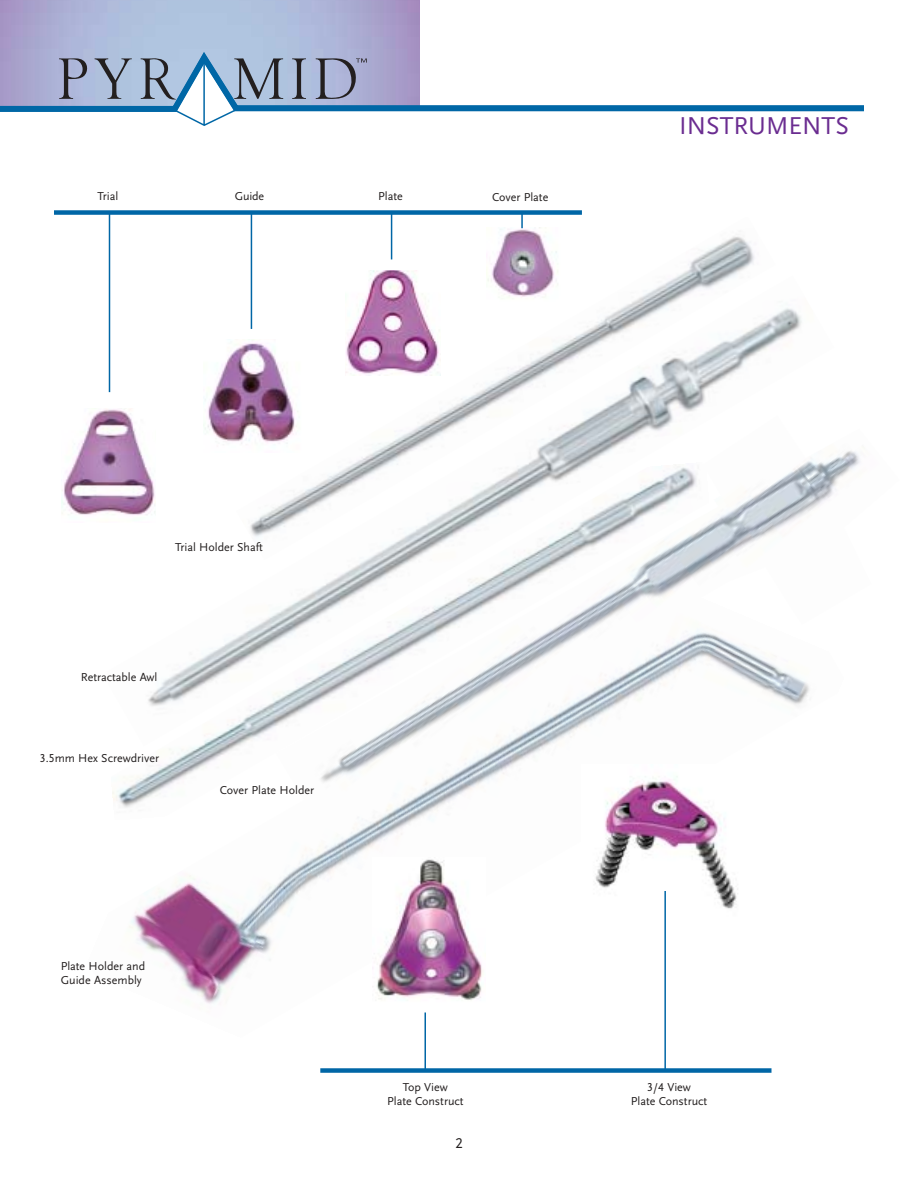
<style>
.page{position:relative;width:918px;height:1188px;background:#fff}
.page>*{position:absolute;margin:0;border:0;box-sizing:border-box;transform-origin:0 0}
.t1{font:25.5px "Scala Sans Lining";color:#6a2c90}
.t2{font:15px "Scala Sans Lining";color:#231f1f}
.t3{font:12px/14.4px "Scala Sans Lining";color:#231f1f;text-align:center}
</style>
<div class="page">
<svg style="left:182px;top:115px;width:45px;height:11px"></svg>
<svg style="left:0;top:46px;width:864px;height:69px"></svg>
<img style="left:129px;top:839px;width:297px;height:174px">
<img style="left:595px;top:823px;width:143px;height:86px">
<img style="left:61px;top:411px;width:41px;height:104px">
<img style="left:250px;top:216px;width:505px;height:60px">
<svg style="left:96px;top:442px;width:625px;height:397px"></svg>
<img style="left:96px;top:462px;width:625px;height:358px">
<img style="left:373px;top:857px;width:109px;height:149px">
<hr style="left:109px;top:213px;width:1px;height:179px;background:#0066a6">
<hr style="left:251px;top:213px;width:1px;height:116px;background:#0066a6">
<hr style="left:391px;top:212px;width:1px;height:47px;background:#0066a6">
<svg style="left:521px;top:215px;width:2px;height:13px"></svg>
<div style="left:54px;top:210px;width:528px;height:5px;background:#0066a6"></div>
<hr style="left:664px;top:891px;width:2px;height:179px;background:#0066a6">
<div style="left:320px;top:1068px;width:452px;height:5px;background:#0066a6"></div>
<hr style="left:424px;top:1013px;width:2px;height:57px;background:#0066a6">
<img style="left:102px;top:276px;width:732px;height:470px">
<p class="t3" style="left:97px;top:190px;width:22px">Trial</p>
<p class="t3" style="left:235px;top:190px;width:31px">Guide</p>
<p class="t3" style="left:492px;top:190px;width:58px">Cover Plate</p>
<p class="t3" style="left:378px;top:190px;width:26px">Plate</p>
<h1 class="t1" style="left:679px;top:116px;width:171px">INSTRUMENTS</h1>
<p class="t3" style="left:175px;top:541px;width:89px">Trial Holder Shaft</p>
<p class="t3" style="left:81px;top:671px;width:78px">Retractable Awl</p>
<p class="t3" style="left:40px;top:752px;width:121px">3.5mm Hex Screwdriver</p>
<p class="t3" style="left:220px;top:783px;width:96px">Cover Plate Holder</p>
<p class="t3" style="left:61px;top:960px;width:86px;text-align:left">Plate Holder and<br>Guide Assembly</p>
<p class="t3" style="left:387px;top:1081px;width:78px">Top View<br>Plate Construct</p>
<p class="t3" style="left:631px;top:1081px;width:78px">3/4 View<br>Plate Construct</p>
<p class="t2" style="left:456px;top:1137px;width:9px">2</p>
</div>
